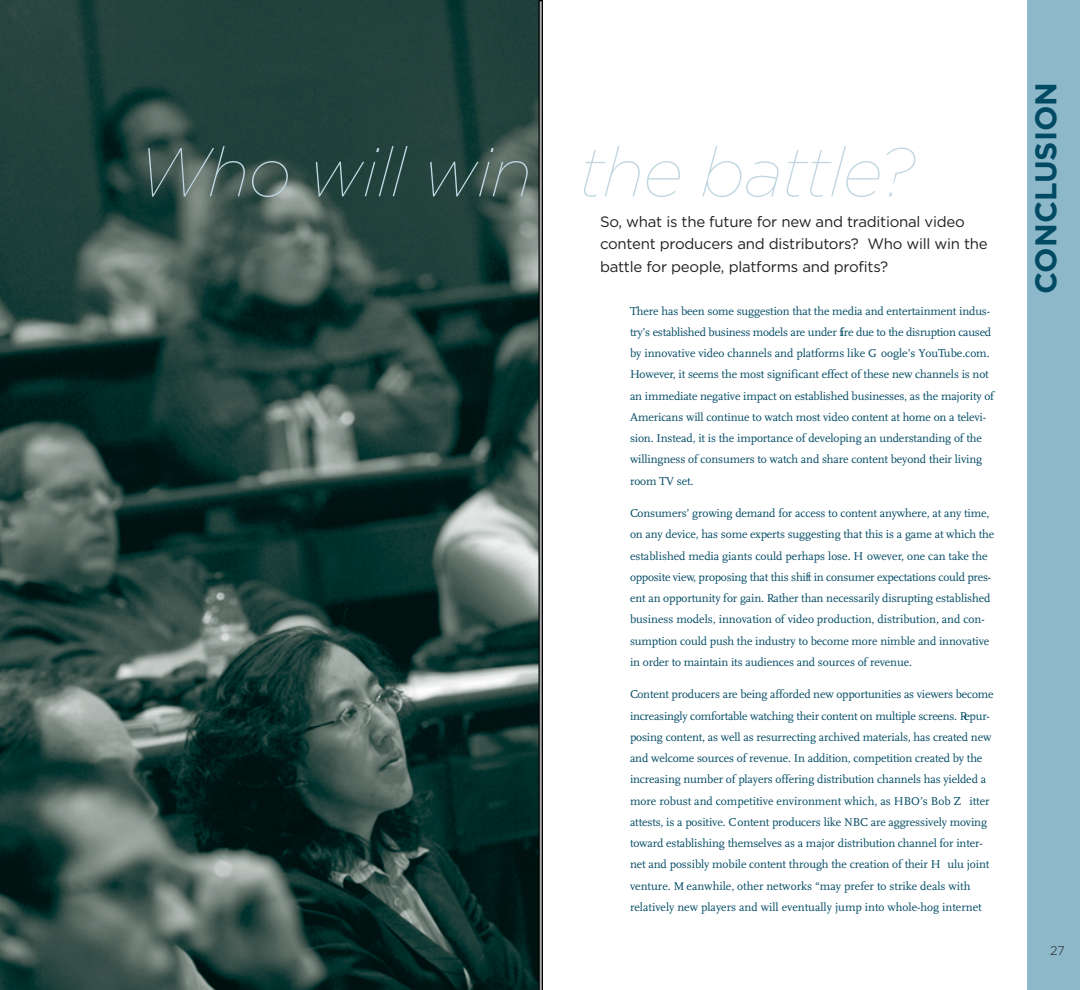
<style>
.page{position:relative;width:1080px;height:990px;background:#fff}
.page>*{position:absolute;margin:0;border:0;box-sizing:border-box;transform-origin:0 0}
.t1{font:italic 100 68.75px "Gotham";letter-spacing:-.015em;color:#c0d7e2}
.t2{font:700 30px "Gotham";color:#004a64}
.t3{font:15px/22.5px "Gotham";letter-spacing:-.015em;color:#231f20}
.t4{font:300 12.5px "Gotham";color:#231f20}
.t5{font:11.88px/21.2px "Scala";letter-spacing:-.01em;color:#004a64}
</style>
<div class="page">
<div style="left:1028px;top:0;width:52px;height:990px;background:#8db8c9"></div>
<img style="left:0;top:0;width:538px;height:990px">
<svg style="left:538px;top:0;width:5px;height:990px;background:#4a4e4d"></svg>
<h1 class="t1" style="left:137px;top:135px;width:778px">Who will win the battle?</h1>
<p class="t3" style="left:600px;top:210px;width:389px">So, what is the future for new and traditional video content producers and distributors? Who will win the battle for people, platforms and profits?</p>
<p class="t5" style="left:630px;top:300px;width:366px">There has been some suggestion that the media and entertainment indus&shy;try’s established business models are under fire due to the disruption caused by innovative video channels and platforms like G oogle’s YouTube.com.<br>However, it seems the most significant effect of these new channels is not an immediate negative impact on established businesses, as the majority of Americans will continue to watch most video content at home on a televi&shy;sion. Instead, it is the importance of developing an understanding of the willingness of consumers to watch and share content beyond their living room TV set.</p>
<p class="t5" style="left:630px;top:503px;width:366px">Consumers’ growing demand for access to content anywhere, at any time, on any device, has some experts suggesting that this is a game at which the established media giants could perhaps lose. H owever, one can take the opposite view, proposing that this shift in consumer expectations could pres&shy;ent an opportunity for gain. Rather than necessarily disrupting established business models, innovation of video production, distribution, and con&shy;sumption could push the industry to become more nimble and innovative in order to maintain its audiences and sources of revenue.</p>
<p class="t5" style="left:630px;top:684px;width:365px">Content producers are being afforded new opportunities as viewers become increasingly comfortable watching their content on multiple screens. Repur&shy;posing content, as well as resurrecting archived materials, has created new and welcome sources of revenue. In addition, competition created by the increasing number of players offering distribution channels has yielded a more robust and competitive environment which, as HBO’s Bob Z itter attests, is a positive. Content producers like NBC are aggressively moving toward establishing themselves as a major distribution channel for inter&shy;net and possibly mobile content through the creation of their H ulu joint venture. M eanwhile, other networks “may prefer to strike deals with relatively new players and will eventually jump into whole-hog internet</p>
<h2 class="t2" style="left:1029px;top:294px;width:213px;rotate:-90deg">CONCLUSION</h2>
<p class="t4" style="left:1050px;top:944px;width:16px">27</p>
</div>
